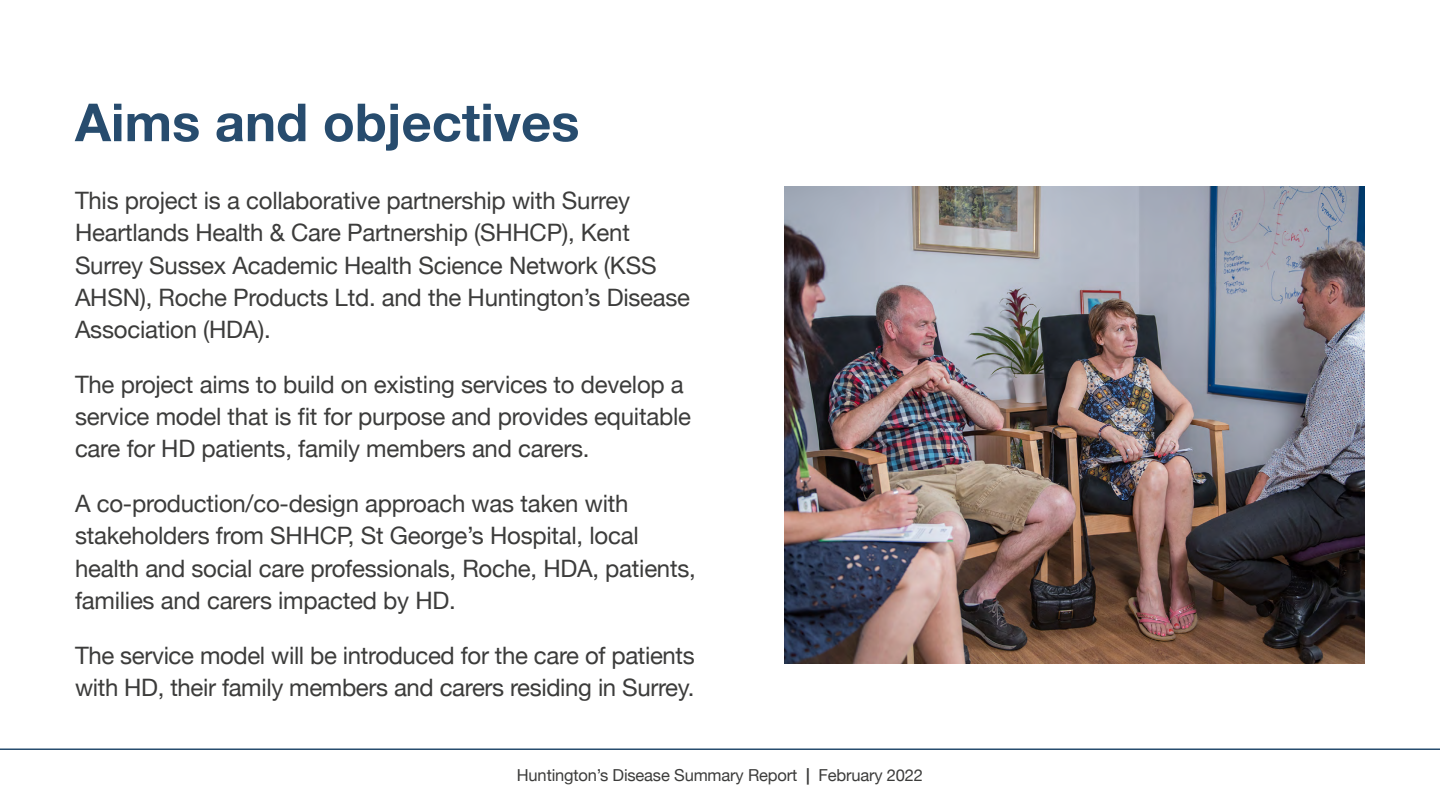
<style>
.page{position:relative;width:1440px;height:810px;background:#fff}
.page>*{position:absolute;margin:0;border:0;box-sizing:border-box;transform-origin:0 0}
.t1{font:700 52.5px "Helvetica Neue";color:#274c6e}
.t2{font:24px/32.2px "Helvetica Neue";letter-spacing:-.01em;color:#3c3c3b}
.t3{font:16.5px "Helvetica Neue";letter-spacing:-.01em;color:#3c3c3b}
.s1{font-weight:700}
</style>
<div class="page">
<img style="left:784px;top:186px;width:581px;height:478px">
<hr style="left:0;top:748px;width:1440px;height:2px;background:#274c6e">
<h1 class="t1" style="left:75px;top:81px;width:506px">Aims and objectives</h1>
<p class="t2" style="left:75px;top:186px;width:617px">This project is a collaborative partnership with Surrey Heartlands Health &amp; Care Partnership (SHHCP), Kent Surrey Sussex Academic Health Science Network (KSS AHSN), Roche Products Ltd. and the Huntington’s Disease Association (HDA).</p>
<p class="t2" style="left:75px;top:370px;width:617px">The project aims to build on existing services to develop a service model that is fit for purpose and provides equitable care for HD patients, family members and carers.</p>
<p class="t2" style="left:75px;top:489px;width:622px">A co-production/co-design approach was taken with stakeholders from SHHCP, St George’s Hospital, local health and social care professionals, Roche, HDA, patients, families and carers impacted by HD.</p>
<p class="t2" style="left:75px;top:640px;width:621px">The service model will be introduced for the care of patients with HD, their family members and carers residing in Surrey.</p>
<p class="t3" style="left:517px;top:763px;width:408px">Huntington’s Disease Summary Report <span class="s1">|</span> February 2022</p>
</div>
